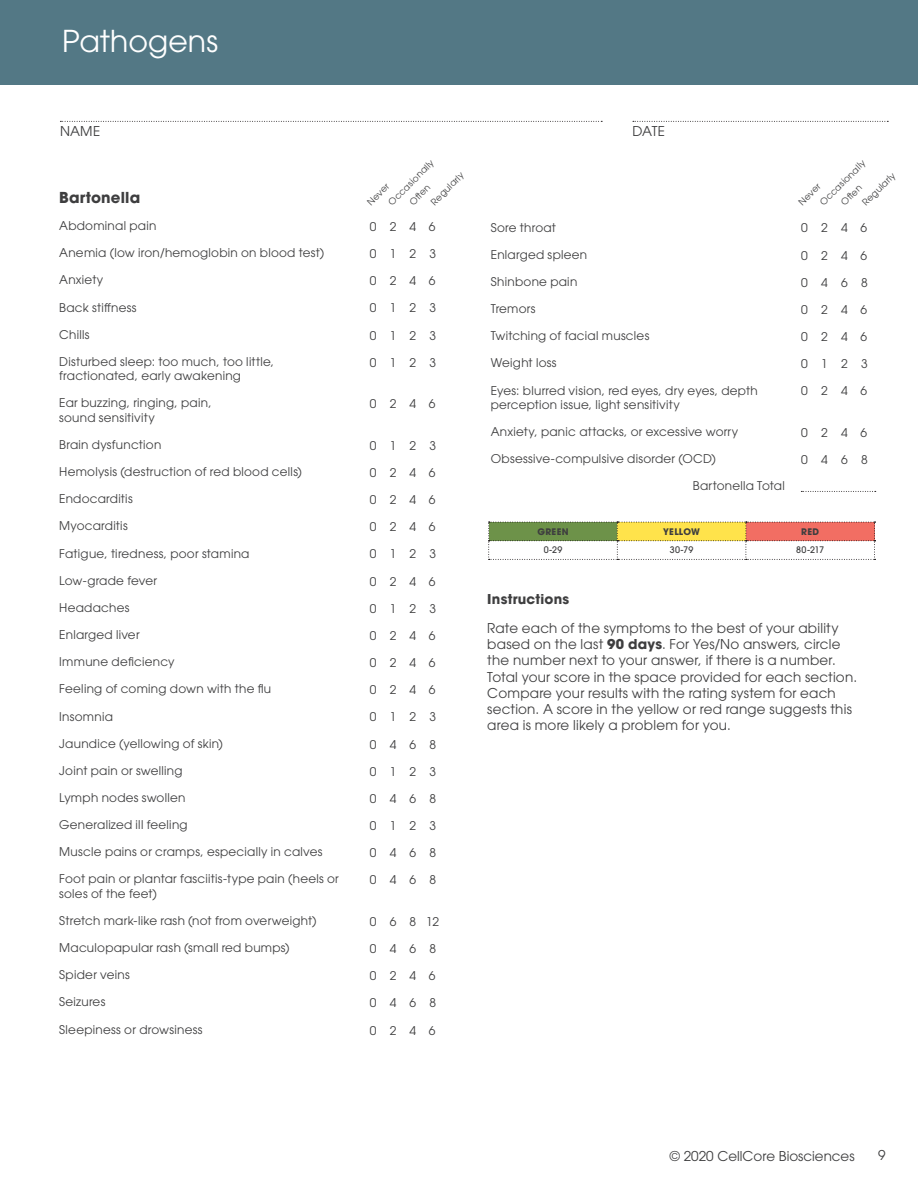
<style>
.page{position:relative;width:918px;height:1188px;background:#fff}
.page>*{position:absolute;margin:0;border:0;box-sizing:border-box;transform-origin:0 0}
.t1{font:30px "ITC Avant Garde Pro";color:#fff}
.t2{font:700 15px "ITC Avant Garde Pro";letter-spacing:.01em;color:#3e3e3f}
.t3{font:13.5px/16.2px "ITC Avant Garde Pro";letter-spacing:.015em;color:#3e3e3f}
.t4{font:700 13.5px "ITC Avant Garde Pro";letter-spacing:.02em;color:#3e3e3f}
.t5{font:12px/14.4px "ITC Avant Garde Pro";letter-spacing:.02em;color:#3e3e3f}
.t6{font:12px "ITC Avant Garde Pro";color:#3e3e3f}
.t7{font:9px "ITC Avant Garde Pro";color:#3e3e3f}
.t8{font:500 9px "ITC Avant Garde Pro";letter-spacing:.02em;color:#3e3e3f}
.t9{font:700 9px "ITC Avant Garde Pro";letter-spacing:.035em;color:#3e3e3f}
.s1{font-weight:700}
</style>
<div class="page">
<div style="left:0;top:0;width:918px;height:84px;background:#537885"></div>
<svg style="left:60px;top:121px;width:542px;height:1px"></svg>
<svg style="left:633px;top:121px;width:255px;height:1px"></svg>
<svg style="left:801px;top:491px;width:75px;height:1px"></svg>
<svg style="left:488px;top:522px;width:387px;height:38px"></svg>
<h1 class="t1" style="left:62px;top:22px;width:157px">Pathogens</h1>
<p class="t3" style="left:60px;top:123px;width:42px">NAME</p>
<p class="t3" style="left:633px;top:123px;width:34px">DATE</p>
<p class="t2" style="left:59px;top:187px;width:82px">Bartonella</p>
<p class="t5" style="left:59px;top:218px;width:99px">Abdominal pain</p>
<p class="t5" style="left:59px;top:245px;width:266px">Anemia (low iron/hemoglobin on blood test)</p>
<p class="t5" style="left:59px;top:273px;width:46px">Anxiety</p>
<p class="t5" style="left:59px;top:300px;width:79px">Back stiffness</p>
<p class="t5" style="left:59px;top:327px;width:32px">Chills</p>
<p class="t5" style="left:59px;top:354px;width:217px">Disturbed sleep: too much, too little, fractionated, early awakening</p>
<p class="t5" style="left:59px;top:396px;width:154px">Ear buzzing, ringing, pain, sound sensitivity</p>
<p class="t5" style="left:59px;top:437px;width:104px">Brain dysfunction</p>
<p class="t5" style="left:59px;top:464px;width:244px">Hemolysis (destruction of red blood cells)</p>
<p class="t5" style="left:59px;top:492px;width:75px">Endocarditis</p>
<p class="t5" style="left:59px;top:519px;width:70px">Myocarditis</p>
<p class="t5" style="left:59px;top:546px;width:192px">Fatigue, tiredness, poor stamina</p>
<p class="t6" style="left:59px;top:573px;width:99px">Low-grade fever</p>
<p class="t5" style="left:59px;top:600px;width:72px">Headaches</p>
<p class="t5" style="left:59px;top:627px;width:82px">Enlarged liver</p>
<p class="t5" style="left:59px;top:654px;width:117px">Immune deficiency</p>
<p class="t5" style="left:59px;top:682px;width:214px">Feeling of coming down with the flu</p>
<p class="t5" style="left:59px;top:709px;width:55px">Insomnia</p>
<p class="t5" style="left:59px;top:736px;width:165px">Jaundice (yellowing of skin)</p>
<p class="t5" style="left:59px;top:763px;width:125px">Joint pain or swelling</p>
<p class="t5" style="left:59px;top:790px;width:128px">Lymph nodes swollen</p>
<p class="t5" style="left:59px;top:817px;width:130px">Generalized ill feeling</p>
<p class="t5" style="left:59px;top:845px;width:265px">Muscle pains or cramps, especially in calves</p>
<p class="t5" style="left:59px;top:872px;width:281px">Foot pain or plantar fasciitis-type pain (heels or soles of the feet)</p>
<p class="t5" style="left:59px;top:913px;width:259px">Stretch mark-like rash (not from overweight)</p>
<p class="t5" style="left:59px;top:940px;width:232px">Maculopapular rash (small red bumps)</p>
<p class="t5" style="left:59px;top:968px;width:72px">Spider veins</p>
<p class="t5" style="left:59px;top:995px;width:48px">Seizures</p>
<p class="t5" style="left:59px;top:1022px;width:145px">Sleepiness or drowsiness</p>
<p class="t7" style="left:386px;top:199px;width:61px;rotate:-45deg">Occasionally</p>
<p class="t7" style="left:428px;top:199px;width:44px;rotate:-45deg">Regularly</p>
<p class="t7" style="left:365px;top:199px;width:28px;rotate:-45deg">Never</p>
<p class="t7" style="left:407px;top:199px;width:26px;rotate:-45deg">Oft en</p>
<p class="t7" style="left:818px;top:200px;width:61px;rotate:-45deg">Occasionally</p>
<p class="t7" style="left:860px;top:200px;width:44px;rotate:-45deg">Regularly</p>
<p class="t7" style="left:796px;top:200px;width:28px;rotate:-45deg">Never</p>
<p class="t7" style="left:839px;top:200px;width:26px;rotate:-45deg">Oft en</p>
<p class="t5" style="left:370px;top:219px;width:67px">0 2 4 6</p>
<p class="t5" style="left:370px;top:246px;width:68px">0 1 2 3</p>
<p class="t5" style="left:370px;top:274px;width:67px">0 2 4 6</p>
<p class="t5" style="left:370px;top:301px;width:68px">0 1 2 3</p>
<p class="t5" style="left:370px;top:328px;width:68px">0 1 2 3</p>
<p class="t5" style="left:370px;top:355px;width:68px">0 1 2 3</p>
<p class="t5" style="left:370px;top:397px;width:67px">0 2 4 6</p>
<p class="t5" style="left:370px;top:438px;width:68px">0 1 2 3</p>
<p class="t5" style="left:370px;top:465px;width:67px">0 2 4 6</p>
<p class="t5" style="left:370px;top:492px;width:67px">0 2 4 6</p>
<p class="t5" style="left:370px;top:520px;width:67px">0 2 4 6</p>
<p class="t5" style="left:370px;top:547px;width:68px">0 1 2 3</p>
<p class="t5" style="left:370px;top:574px;width:67px">0 2 4 6</p>
<p class="t5" style="left:370px;top:601px;width:68px">0 1 2 3</p>
<p class="t5" style="left:370px;top:628px;width:67px">0 2 4 6</p>
<p class="t5" style="left:370px;top:655px;width:67px">0 2 4 6</p>
<p class="t5" style="left:370px;top:683px;width:67px">0 2 4 6</p>
<p class="t5" style="left:370px;top:710px;width:68px">0 1 2 3</p>
<p class="t5" style="left:370px;top:737px;width:68px">0 4 6 8</p>
<p class="t5" style="left:370px;top:764px;width:68px">0 1 2 3</p>
<p class="t5" style="left:370px;top:791px;width:68px">0 4 6 8</p>
<p class="t5" style="left:370px;top:818px;width:68px">0 1 2 3</p>
<p class="t5" style="left:370px;top:845px;width:68px">0 4 6 8</p>
<p class="t5" style="left:370px;top:873px;width:68px">0 4 6 8</p>
<p class="t5" style="left:370px;top:914px;width:71px">0 6 8 12</p>
<p class="t5" style="left:370px;top:941px;width:68px">0 4 6 8</p>
<p class="t5" style="left:370px;top:968px;width:67px">0 2 4 6</p>
<p class="t5" style="left:370px;top:996px;width:68px">0 4 6 8</p>
<p class="t5" style="left:370px;top:1023px;width:67px">0 2 4 6</p>
<p class="t5" style="left:491px;top:220px;width:67px">Sore throat</p>
<p class="t5" style="left:491px;top:247px;width:98px">Enlarged spleen</p>
<p class="t5" style="left:491px;top:274px;width:88px">Shinbone pain</p>
<p class="t5" style="left:491px;top:301px;width:46px">Tremors</p>
<p class="t5" style="left:491px;top:328px;width:160px">Twitching of facial muscles</p>
<p class="t5" style="left:491px;top:356px;width:67px">Weight loss</p>
<p class="t5" style="left:491px;top:383px;width:268px">Eyes: blurred vision, red eyes, dry eyes, depth perception issue, light sensitivity</p>
<p class="t5" style="left:491px;top:424px;width:249px">Anxiety, panic attacks, or excessive worry</p>
<p class="t5" style="left:491px;top:451px;width:227px">Obsessive-compulsive disorder (OCD)</p>
<p class="t5" style="left:693px;top:479px;width:93px">Bartonella Total</p>
<p class="t5" style="left:801px;top:221px;width:67px">0 2 4 6</p>
<p class="t5" style="left:801px;top:248px;width:67px">0 2 4 6</p>
<p class="t5" style="left:801px;top:275px;width:68px">0 4 6 8</p>
<p class="t5" style="left:801px;top:302px;width:67px">0 2 4 6</p>
<p class="t5" style="left:801px;top:329px;width:67px">0 2 4 6</p>
<p class="t5" style="left:801px;top:356px;width:68px">0 1 2 3</p>
<p class="t5" style="left:801px;top:384px;width:67px">0 2 4 6</p>
<p class="t5" style="left:801px;top:425px;width:67px">0 2 4 6</p>
<p class="t5" style="left:801px;top:452px;width:68px">0 4 6 8</p>
<p class="t9" style="left:537px;top:525px;width:33px">GREEN</p>
<p class="t9" style="left:663px;top:525px;width:38px">YELLOW</p>
<p class="t9" style="left:801px;top:525px;width:19px">RED</p>
<p class="t8" style="left:544px;top:544px;width:20px">0-29</p>
<p class="t8" style="left:670px;top:544px;width:25px">30-79</p>
<p class="t8" style="left:796px;top:544px;width:29px">80-217</p>
<p class="t4" style="left:487px;top:590px;width:83px">Instructions</p>
<p class="t3" style="left:487px;top:620px;width:371px">Rate each of the symptoms to the best of your ability based on the last <span class="s1">90 days</span>. For Yes/No answers, circle the number next to your answer, if there is a number.<br>Total your score in the space provided for each section.<br>Compare your results with the rating system for each section. A score in the yellow or red range suggests this area is more likely a problem for you.</p>
<p class="t3" style="left:670px;top:1148px;width:186px">© 2020 CellCore Biosciences</p>
<p class="t3" style="left:878px;top:1147px;width:9px">9</p>
</div>
